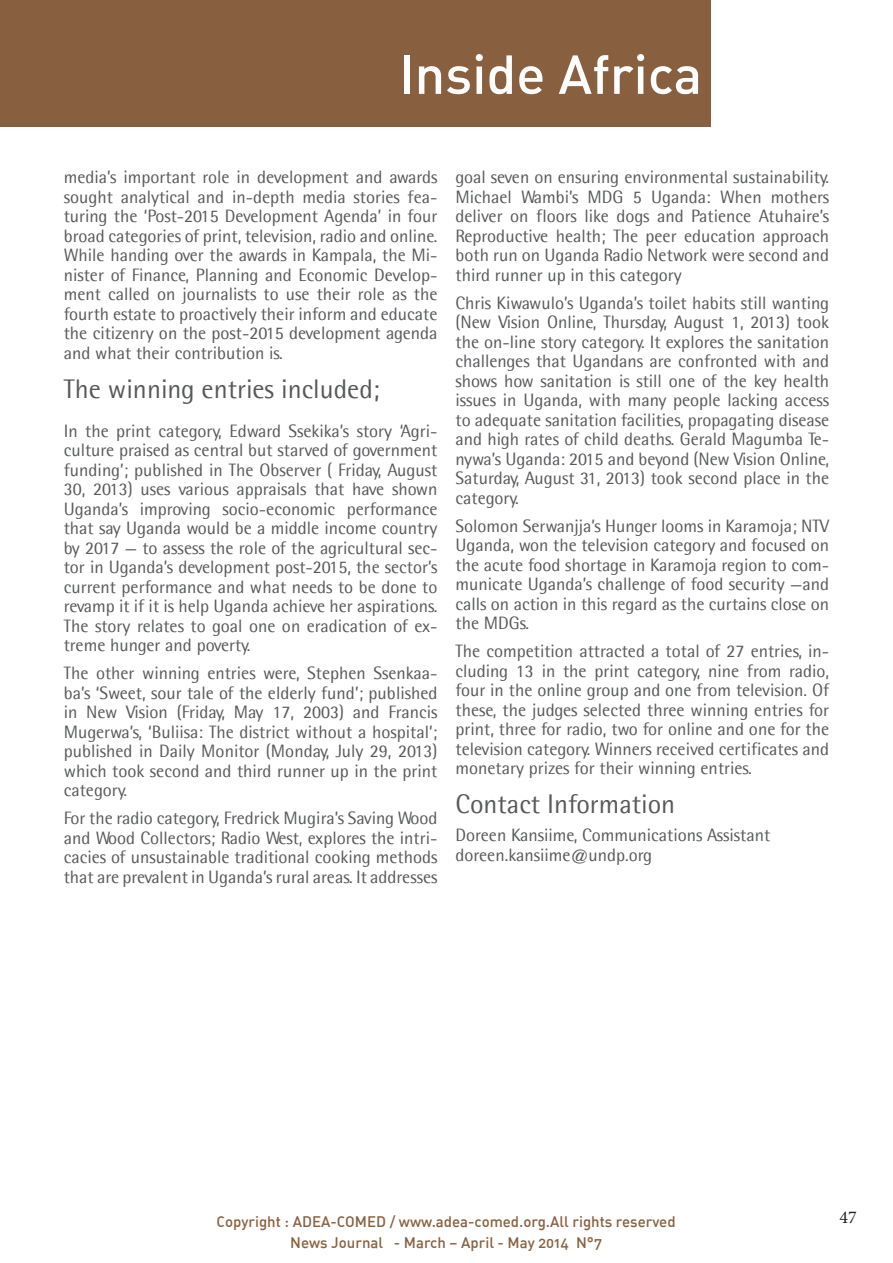
<style>
.page{position:relative;width:893px;height:1263px;background:#fff}
.page>*{position:absolute;margin:0;border:0;box-sizing:border-box;transform-origin:0 0}
.t1{font:54px "DIN Medium Alternate";color:#fff}
.t2{font:27px "Agfa Rotis Semisans";color:#57585a}
.t3{font:18px/19.5px "Agfa Rotis Semisans";color:#57585a;text-align:justify}
.t4{font:18px "Minion Pro";color:#231f20}
.t5{font:15px "DIN Medium Alternate";color:#89603f}
</style>
<div class="page">
<div style="left:0;top:1px;width:710px;height:126px;background:#89603f"></div>
<h1 class="t1" style="left:399px;top:40px;width:305px">Inside Africa</h1>
<p class="t3" style="left:64px;top:167px;width:375px">media’s important role in development and awards sought analytical and in-depth media stories fea&shy;turing the ‘Post-2015 Development Agenda’ in four broad categories of print, television, radio and online.<br>While handing over the awards in Kampala, the Mi&shy;nister of Finance, Planning and Economic Develop&shy;ment called on journalists to use their role as the fourth estate to proactively their inform and educate the citizenry on the post-2015 development agenda and what their contribution is.</p>
<h2 class="t2" style="left:64px;top:372px;width:318px">The winning entries included;</h2>
<p class="t3" style="left:64px;top:421px;width:375px">In the print category, Edward Ssekika’s story ‘Agri&shy;culture praised as central but starved of government funding’; published in The Observer ( Friday, August 30, 2013) uses various appraisals that have shown Uganda’s improving socio-economic performance that say Uganda would be a middle income country by 2017 — to assess the role of the agricultural sec&shy;tor in Uganda’s development post-2015, the sector’s current performance and what needs to be done to revamp it if it is help Uganda achieve her aspirations.<br>The story relates to goal one on eradication of ex&shy;treme hunger and poverty.</p>
<p class="t3" style="left:64px;top:663px;width:375px">The other winning entries were, Stephen Ssenkaa&shy;ba’s ‘Sweet, sour tale of the elderly fund’; published in New Vision (Friday, May 17, 2003) and Francis Mugerwa’s, ‘Buliisa: The district without a hospital’; published in Daily Monitor (Monday, July 29, 2013) which took second and third runner up in the print category.</p>
<p class="t3" style="left:64px;top:808px;width:375px">For the radio category, Fredrick Mugira’s Saving Wood and Wood Collectors; Radio West, explores the intri&shy;cacies of unsustainable traditional cooking methods that are prevalent in Uganda’s rural areas. It addresses</p>
<p class="t3" style="left:455px;top:167px;width:375px">goal seven on ensuring environmental sustainability.<br>Michael Wambi’s MDG 5 Uganda: When mothers deliver on floors like dogs and Patience Atuhaire’s Reproductive health; The peer education approach both run on Uganda Radio Network were second and third runner up in this category</p>
<p class="t3" style="left:455px;top:293px;width:375px">Chris Kiwawulo’s Uganda’s toilet habits still wanting (New Vision Online, Thursday, August 1, 2013) took the on-line story category. It explores the sanitation challenges that Ugandans are confronted with and shows how sanitation is still one of the key health issues in Uganda, with many people lacking access to adequate sanitation facilities, propagating disease and high rates of child deaths. Gerald Magumba Te&shy;nywa’s Uganda: 2015 and beyond (New Vision Online, Saturday, August 31, 2013) took second place in the category.</p>
<p class="t3" style="left:455px;top:515px;width:375px">Solomon Serwanjja’s Hunger looms in Karamoja; NTV Uganda, won the television category and focused on the acute food shortage in Karamoja region to com&shy;municate Uganda’s challenge of food security —and calls on action in this regard as the curtains close on the MDGs.</p>
<p class="t3" style="left:455px;top:641px;width:375px">The competition attracted a total of 27 entries, in&shy;cluding 13 in the print category, nine from radio, four in the online group and one from television. Of these, the judges selected three winning entries for print, three for radio, two for online and one for the television category. Winners received certificates and monetary prizes for their winning entries.</p>
<h2 class="t2" style="left:455px;top:788px;width:221px">Contact Information</h2>
<p class="t3" style="left:455px;top:825px;width:316px">Doreen Kansiime, Communications Assistant doreen.kansiime@undp.org</p>
<p class="t5" style="left:216px;top:1212px;width:461px">Copyright : ADEA-COMED / www.adea-comed.org.All rights reserved</p>
<p class="t4" style="left:839px;top:1205px;width:19px">47</p>
<p class="t5" style="left:290px;top:1233px;width:313px">News Journal - March – April - May 2014 N°7</p>
</div>
